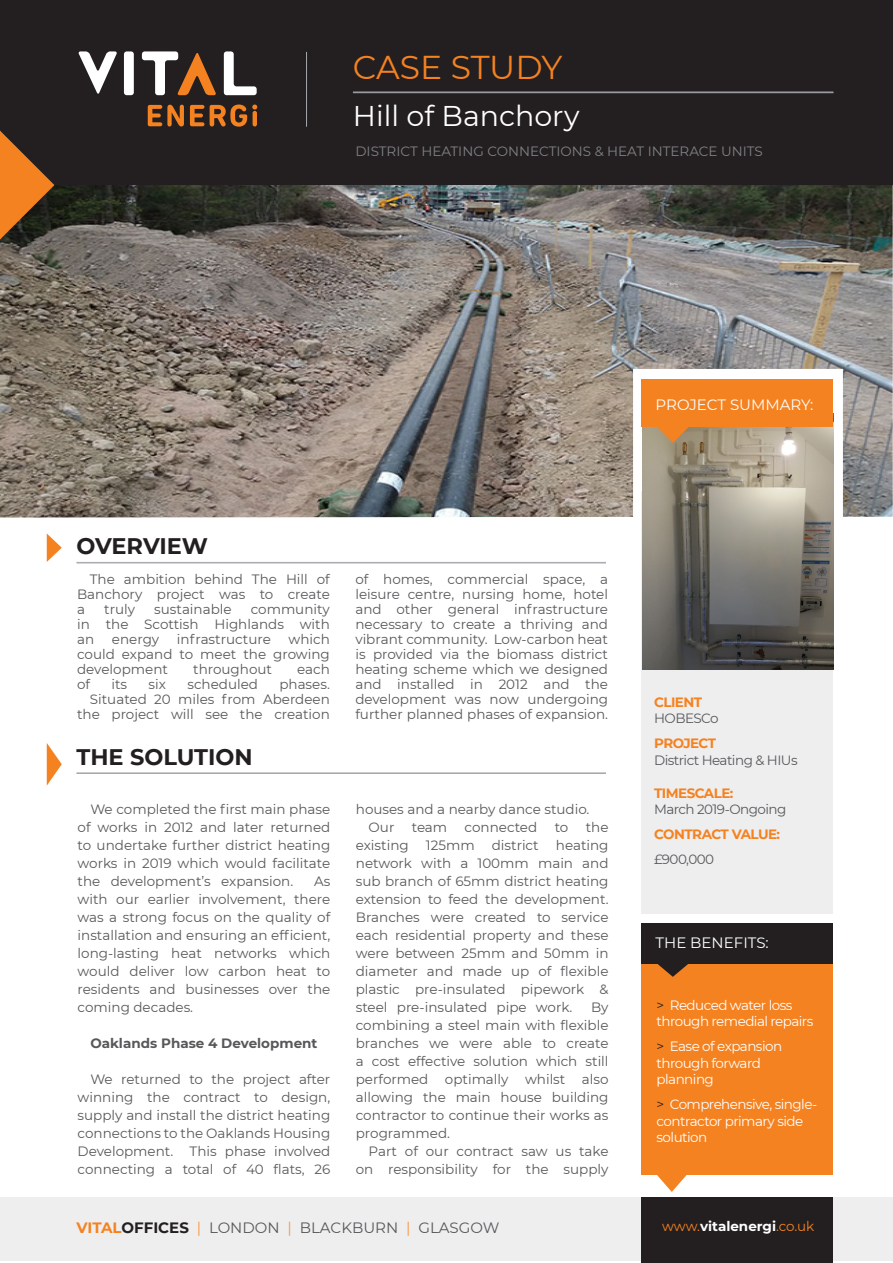
<style>
.page{position:relative;width:893px;height:1263px;background:#fff}
.page>*{position:absolute;margin:0;border:0;box-sizing:border-box;transform-origin:0 0}
.t1{font:33px "Montserrat";letter-spacing:-.01em;color:#f58220}
.t2{font:28.5px "Montserrat";color:#fff}
.t3{font:700 22.5px "Montserrat";color:#231f20}
.t4{font:15px "Montserrat";color:#57585a}
.t5{font:15px "Montserrat";color:#fff}
.t6{font:13.5px/18px "Montserrat";color:#57585a;text-align:justify}
.t7{font:13.5px/16.5px "Montserrat";letter-spacing:-.04em;color:#fff}
.t8{font:13.5px "Montserrat";color:#808285}
.t9{font:13.5px "Montserrat";letter-spacing:-.04em;color:#57585a}
.t10{font:700 13.5px "Montserrat";letter-spacing:-.04em;color:#f58220}
.t11{font:700 13.5px "Montserrat";color:#57585a}
.t12{font:700 13.5px "Montserrat";color:#fff}
.s1{color:#231f20}
.s2{font-weight:700;color:#f58220}
.s3{font-weight:700;color:#231f20}
.s4{color:#f79848}
.s5{font-weight:400;color:#f58220}
</style>
<div class="page">
<img style="left:0;top:185px;width:893px;height:332px">
<div style="left:633px;top:369px;width:210px;height:367px;background:#fff"></div>
<div style="left:0;top:1197px;width:893px;height:64px;background:#eeeeef"></div>
<div style="left:0;top:0;width:893px;height:185px;background:#231f20"></div>
<div style="left:641px;top:1197px;width:192px;height:66px;background:#231f20"></div>
<svg style="left:47px;top:533px;width:15px;height:29px"></svg>
<svg style="left:47px;top:743px;width:15px;height:42px"></svg>
<div style="left:641px;top:491px;width:192px;height:423px;background:#eeeeef"></div>
<div style="left:641px;top:959px;width:192px;height:215px;background:#f58220"></div>
<div style="left:641px;top:924px;width:192px;height:40px;background:#231f20"></div>
<svg style="left:657px;top:964px;width:31px;height:13px"></svg>
<svg style="left:148px;top:105px;width:36px;height:21px"></svg>
<svg style="left:190px;top:105px;width:14px;height:21px"></svg>
<svg style="left:210px;top:105px;width:47px;height:22px"></svg>
<svg style="left:78px;top:51px;width:39px;height:43px"></svg>
<div style="left:124px;top:51px;width:10px;height:44px;background:#fff;border-radius:3px"></div>
<svg style="left:142px;top:51px;width:74px;height:44px"></svg>
<svg style="left:224px;top:51px;width:33px;height:44px"></svg>
<svg style="left:0;top:130px;width:55px;height:112px"></svg>
<hr style="left:306px;top:52px;width:1px;height:75px;background:#a8a9ad">
<img style="left:642px;top:427px;width:191px;height:242px">
<div style="left:641px;top:379px;width:192px;height:48px;background:#f58220"></div>
<svg style="left:657px;top:427px;width:31px;height:16px"></svg>
<svg style="left:656px;top:1174px;width:31px;height:18px"></svg>
<hr style="left:77px;top:562px;width:529px;height:1px;background:#a8a9ad">
<hr style="left:77px;top:563px;width:529px;height:1px;background:#a8a9ad">
<hr style="left:77px;top:773px;width:529px;height:1px;background:#a8a9ad">
<hr style="left:353px;top:92px;width:480px;height:1px;background:#a8a9ad">
<h1 class="t1" style="left:353px;top:44px;width:211px">CASE STUDY</h1>
<h2 class="t2" style="left:353px;top:97px;width:228px">Hill of Banchory</h2>
<p class="t8" style="left:355px;top:141px;width:409px">DISTRICT HEATING CONNECTIONS &amp; HEAT INTERACE UNITS</p>
<p class="t5" style="left:655px;top:394px;width:159px">PROJECT SUMMARY:</p>
<h3 class="t3" style="left:77px;top:530px;width:133px">OVERVIEW</h3>
<p class="t6" style="left:77px;top:571px;width:254px;line-height:15px;text-indent:13px">The ambition behind The Hill of Banchory project was to create a</p>
<p class="t6" style="left:77px;top:601px;width:254px;line-height:15px;text-indent:174px">community in the Scottish Highlands with an</p>
<p class="t6" style="left:104px;top:600px;width:32px">truly</p>
<p class="t6" style="left:154px;top:600px;width:79px">sustainable</p>
<p class="t6" style="left:112px;top:630px;width:49px">energy</p>
<p class="t6" style="left:177px;top:630px;width:95px">infrastructure</p>
<p class="t6" style="left:77px;top:631px;width:254px;line-height:15px;text-indent:211px">which could expand to meet the growing development</p>
<p class="t6" style="left:193px;top:660px;width:80px">throughout</p>
<p class="t6" style="left:297px;top:660px;width:34px">each</p>
<p class="t6" style="left:77px;top:675px;width:15px">of</p>
<p class="t6" style="left:112px;top:675px;width:17px">its</p>
<p class="t6" style="left:149px;top:675px;width:19px">six</p>
<p class="t6" style="left:187px;top:675px;width:72px">scheduled</p>
<p class="t6" style="left:77px;top:676px;width:254px;line-height:15px;text-align:right">phases.<br>Situated 20 miles from Aberdeen the project will see the creation</p>
<h3 class="t3" style="left:77px;top:740px;width:178px">THE SOLUTION</h3>
<p class="t6" style="left:78px;top:800px;width:254px;text-indent:13px">We completed the first main phase of works in 2012 and later returned to undertake further district heating works in 2019 which would facilitate the development’s expansion.</p>
<p class="t6" style="left:78px;top:872px;width:254px;text-indent:236px">As with our earlier involvement, there was a strong focus on the quality of installation and ensuring an efficient, long-lasting heat networks which would deliver low carbon heat to residents and businesses over the coming decades.</p>
<p class="t11" style="left:90px;top:1034px;width:229px">Oaklands Phase 4 Development</p>
<p class="t6" style="left:78px;top:1070px;width:254px;text-indent:13px">We returned to the project after winning the contract to design, supply and install the district heating connections to the Oaklands Housing Development. This phase involved connecting a total of 40 flats, 26</p>
<p class="t6" style="left:355px;top:571px;width:254px;line-height:15px">of homes, commercial space, a leisure centre, nursing home, hotel and other general infrastructure necessary to create a thriving and vibrant community. Low-carbon heat is provided via the biomass district heating scheme which we designed and installed in 2012 and the development was now undergoing further planned phases of expansion.</p>
<p class="t6" style="left:369px;top:800px;width:222px;text-indent:-13px">houses and a nearby dance studio.<br>Our</p>
<p class="t6" style="left:412px;top:818px;width:37px">team</p>
<p class="t6" style="left:465px;top:818px;width:74px">connected</p>
<p class="t6" style="left:555px;top:818px;width:15px">to</p>
<p class="t6" style="left:586px;top:818px;width:24px">the</p>
<p class="t6" style="left:356px;top:836px;width:254px;text-indent:200px">heating network with a 100mm main and sub branch of 65mm district heating extension to feed the development.<br>Branches were created to service each residential property and these were between 25mm and 50mm in diameter and made up of flexible plastic pre-insulated pipework &amp; steel pre-insulated pipe work.</p>
<p class="t6" style="left:356px;top:836px;width:54px">existing</p>
<p class="t6" style="left:426px;top:836px;width:50px">125mm</p>
<p class="t6" style="left:492px;top:836px;width:48px">district</p>
<p class="t6" style="left:356px;top:998px;width:254px;text-indent:235px">By combining a steel main with flexible branches we were able to create a cost effective solution which still performed optimally whilst also allowing the main house building contractor to continue their works as programmed.</p>
<p class="t6" style="left:356px;top:1142px;width:254px;text-align:right">Part of our contract saw us take on responsibility for the supply</p>
<p class="t10" style="left:654px;top:692px;width:50px">CLIENT</p>
<p class="t9" style="left:654px;top:709px;width:66px">HOBESCo</p>
<p class="t10" style="left:654px;top:734px;width:64px">PROJECT</p>
<p class="t9" style="left:654px;top:751px;width:145px">District Heating &amp; HIUs</p>
<p class="t10" style="left:654px;top:783px;width:81px">TIMESCALE:</p>
<p class="t9" style="left:654px;top:800px;width:134px">March 2019-Ongoing</p>
<p class="t10" style="left:654px;top:825px;width:127px">CONTRACT VALUE:</p>
<p class="t6" style="left:654px;top:850px;width:62px">£900,000</p>
<p class="t5" style="left:655px;top:933px;width:115px">THE BENEFITS:</p>
<p class="t7" style="left:657px;top:996px;width:158px"><span class="s1">&gt;</span> Reduced water loss through remedial repairs</p>
<p class="t7" style="left:657px;top:1038px;width:127px"><span class="s1">&gt;</span> Ease of expansion through forward planning</p>
<p class="t7" style="left:657px;top:1096px;width:162px"><span class="s1">&gt;</span> Comprehensive, single&shy;contractor primary side solution</p>
<p class="t4" style="left:77px;top:1217px;width:424px"><span class="s2">VITAL</span><span class="s3">OFFICES</span> <span class="s4">|</span> LONDON <span class="s4">|</span> BLACKBURN <span class="s4">|</span> GLASGOW</p>
<p class="t12" style="left:662px;top:1217px;width:154px"><span class="s5">www.</span>vitalenergi<span class="s5">.co.uk</span></p>
</div>
